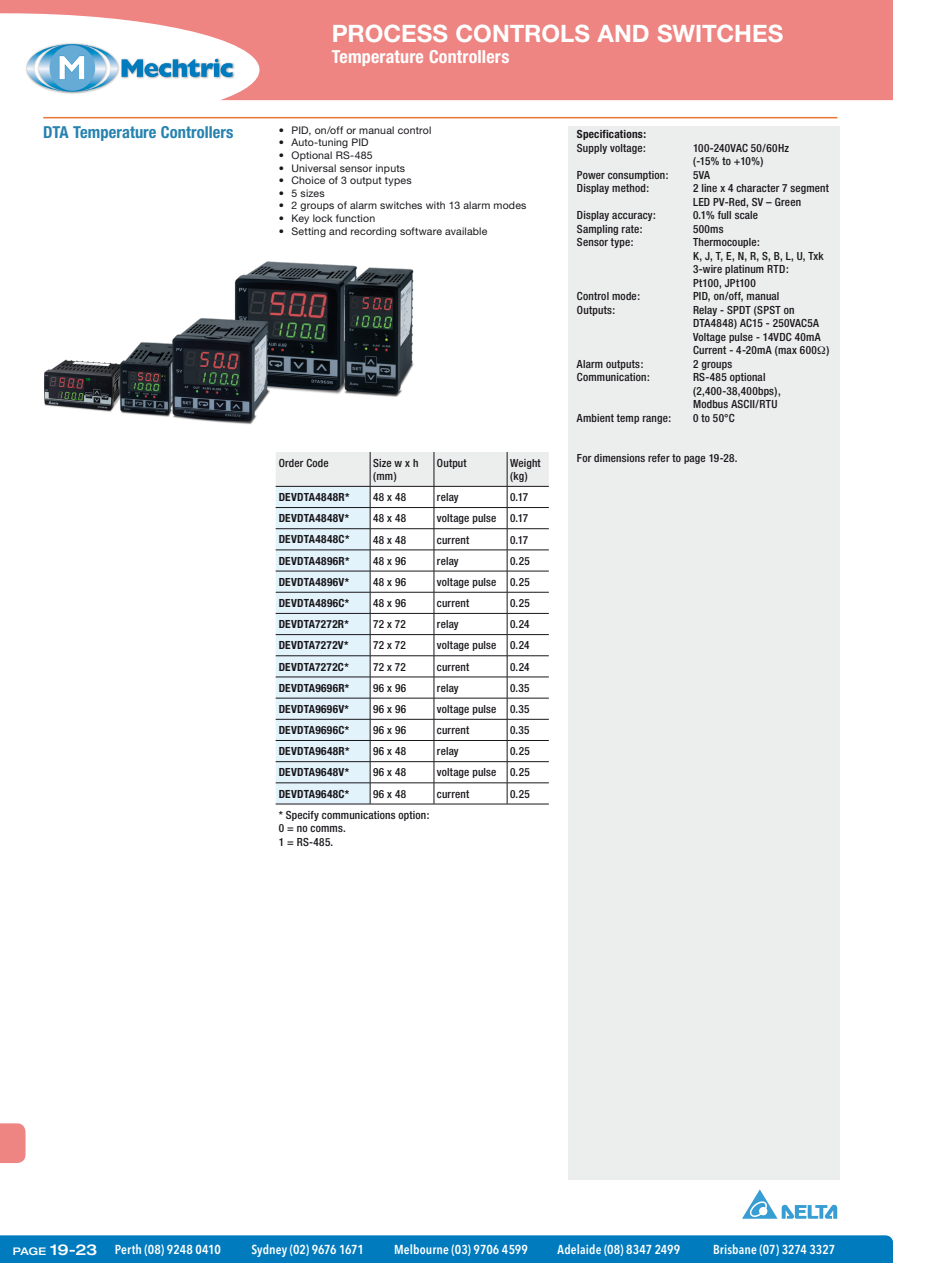
<style>
.page{position:relative;width:936px;height:1263px;background:#fff}
.page>*{position:absolute;margin:0;border:0;box-sizing:border-box;transform-origin:0 0}
.t1{font:700 24px "Helvetica Neue";color:#fff}
.t2{font:700 condensed 18px "Helvetica Neue";letter-spacing:.01em;color:#fff}
.t3{font:700 condensed 16.5px "Helvetica Neue";letter-spacing:.005em;color:#2682af}
.t4{font:500 expanded 15px "Helvetica Neue";color:#fff}
.t5{font:600 condensed 12.9px "Avenir Next LT Pro";letter-spacing:.01em;color:#fff}
.t6{font:500 condensed 11.25px/13.5px "Helvetica Neue";letter-spacing:.015em;color:#1a171c}
.t7{font:700 condensed 11.25px "Helvetica Neue";letter-spacing:.025em;color:#1a171c}
.t8{font:10.5px "Helvetica Neue";letter-spacing:.02em;color:#1a171c}
.s1{font-size:10.5px}
</style>
<div class="page">
<div style="left:0;top:1235px;width:893px;height:28px;background:#007bbe"></div>
<svg style="left:0;top:1123px;width:26px;height:40px"></svg>
<svg style="left:0;top:0;width:893px;height:100px;background:#ef928f"></svg>
<div style="left:25px;top:43px;width:210px;height:51px;background:#1a171c;opacity:.4"></div>
<svg style="left:27px;top:44px;width:205px;height:48px"></svg>
<hr style="left:43px;top:117px;width:794px;height:1px;background:#ec7536">
<svg style="left:742px;top:1189px;width:95px;height:30px"></svg>
<img style="left:44px;top:261px;width:370px;height:164px">
<div style="left:568px;top:126px;width:272px;height:1054px;background:#eceded"></div>
<hr style="left:276px;top:804px;width:94px;height:1px;background:#1a171c">
<hr style="left:370px;top:804px;width:64px;height:1px;background:#1a171c">
<hr style="left:434px;top:804px;width:73px;height:1px;background:#1a171c">
<svg style="left:276px;top:452px;width:273px;height:352px"></svg>
<hr style="left:507px;top:804px;width:42px;height:1px;background:#1a171c">
<h1 class="t1" style="left:332px;top:18px;width:453px">PROCESS CONTROLS AND SWITCHES</h1>
<h2 class="t2" style="left:332px;top:46px;width:179px">Temperature Controllers</h2>
<h3 class="t3" style="left:43px;top:122px;width:192px">DTA Temperature Controllers</h3>
<p class="t8" style="left:279px;top:124px;width:154px">• PID, on/off or manual control</p>
<p class="t8" style="left:279px;top:136px;width:91px">• Auto-tuning PID</p>
<p class="t8" style="left:279px;top:149px;width:95px">• Optional RS-485</p>
<p class="t8" style="left:279px;top:162px;width:128px">• Universal sensor inputs</p>
<p class="t8" style="left:279px;top:174px;width:134px">• Choice of 3 output types</p>
<p class="t8" style="left:279px;top:187px;width:47px">• 5 sizes</p>
<p class="t8" style="left:279px;top:199px;width:249px">• 2 groups of alarm switches with 13 alarm modes</p>
<p class="t8" style="left:279px;top:212px;width:98px">• Key lock function</p>
<p class="t8" style="left:279px;top:225px;width:210px">• Setting and recording software available</p>
<p class="t6" style="left:279px;top:456px;width:52px">Order Code</p>
<p class="t6" style="left:373px;top:456px;width:47px">Size w x h (mm)</p>
<p class="t6" style="left:437px;top:456px;width:31px">Output</p>
<p class="t6" style="left:510px;top:456px;width:32px">Weight (kg)</p>
<p class="t7" style="left:279px;top:490px;width:72px">DEVDTA4848R*</p>
<p class="t6" style="left:373px;top:490px;width:35px">48 x 48</p>
<p class="t6" style="left:437px;top:490px;width:23px">relay</p>
<p class="t6" style="left:510px;top:490px;width:20px">0.17</p>
<p class="t7" style="left:279px;top:511px;width:72px">DEVDTA4848V*</p>
<p class="t6" style="left:373px;top:511px;width:35px">48 x 48</p>
<p class="t6" style="left:437px;top:511px;width:93px">voltage pulse 0.17</p>
<p class="t7" style="left:279px;top:533px;width:72px">DEVDTA4848C*</p>
<p class="t6" style="left:373px;top:533px;width:35px">48 x 48</p>
<p class="t6" style="left:437px;top:533px;width:34px">current</p>
<p class="t6" style="left:510px;top:533px;width:20px">0.17</p>
<p class="t7" style="left:279px;top:554px;width:72px">DEVDTA4896R*</p>
<p class="t6" style="left:373px;top:554px;width:35px">48 x 96</p>
<p class="t6" style="left:437px;top:554px;width:23px">relay</p>
<p class="t6" style="left:510px;top:554px;width:21px">0.25</p>
<p class="t7" style="left:279px;top:575px;width:72px">DEVDTA4896V*</p>
<p class="t6" style="left:373px;top:575px;width:35px">48 x 96</p>
<p class="t6" style="left:437px;top:575px;width:94px">voltage pulse 0.25</p>
<p class="t7" style="left:279px;top:596px;width:72px">DEVDTA4896C*</p>
<p class="t6" style="left:373px;top:596px;width:35px">48 x 96</p>
<p class="t6" style="left:437px;top:596px;width:34px">current</p>
<p class="t6" style="left:510px;top:596px;width:21px">0.25</p>
<p class="t7" style="left:279px;top:617px;width:72px">DEVDTA7272R*</p>
<p class="t6" style="left:373px;top:617px;width:34px">72 x 72</p>
<p class="t6" style="left:437px;top:617px;width:23px">relay</p>
<p class="t6" style="left:510px;top:617px;width:21px">0.24</p>
<p class="t7" style="left:279px;top:638px;width:71px">DEVDTA7272V*</p>
<p class="t6" style="left:373px;top:638px;width:34px">72 x 72</p>
<p class="t6" style="left:437px;top:638px;width:94px">voltage pulse 0.24</p>
<p class="t7" style="left:279px;top:660px;width:72px">DEVDTA7272C*</p>
<p class="t6" style="left:373px;top:660px;width:34px">72 x 72</p>
<p class="t6" style="left:437px;top:660px;width:34px">current</p>
<p class="t6" style="left:510px;top:660px;width:21px">0.24</p>
<p class="t7" style="left:279px;top:681px;width:72px">DEVDTA9696R*</p>
<p class="t6" style="left:373px;top:681px;width:35px">96 x 96</p>
<p class="t6" style="left:437px;top:681px;width:23px">relay</p>
<p class="t6" style="left:510px;top:681px;width:21px">0.35</p>
<p class="t7" style="left:279px;top:702px;width:72px">DEVDTA9696V*</p>
<p class="t6" style="left:373px;top:702px;width:35px">96 x 96</p>
<p class="t6" style="left:437px;top:702px;width:94px">voltage pulse 0.35</p>
<p class="t7" style="left:279px;top:723px;width:72px">DEVDTA9696C*</p>
<p class="t6" style="left:373px;top:723px;width:35px">96 x 96</p>
<p class="t6" style="left:437px;top:723px;width:34px">current</p>
<p class="t6" style="left:510px;top:723px;width:21px">0.35</p>
<p class="t7" style="left:279px;top:744px;width:72px">DEVDTA9648R*</p>
<p class="t6" style="left:373px;top:744px;width:35px">96 x 48</p>
<p class="t6" style="left:437px;top:744px;width:23px">relay</p>
<p class="t6" style="left:510px;top:744px;width:21px">0.25</p>
<p class="t7" style="left:279px;top:765px;width:72px">DEVDTA9648V*</p>
<p class="t6" style="left:373px;top:765px;width:35px">96 x 48</p>
<p class="t6" style="left:437px;top:765px;width:94px">voltage pulse 0.25</p>
<p class="t7" style="left:279px;top:787px;width:72px">DEVDTA9648C*</p>
<p class="t6" style="left:373px;top:787px;width:35px">96 x 48</p>
<p class="t6" style="left:437px;top:787px;width:34px">current</p>
<p class="t6" style="left:510px;top:787px;width:21px">0.25</p>
<p class="t6" style="left:279px;top:808px;width:152px">* Specify communications option:<br>0 = no comms.<br>1 = RS-485.</p>
<p class="t7" style="left:577px;top:128px;width:71px">Specifications:</p>
<p class="t6" style="left:577px;top:141px;width:70px">Supply voltage:</p>
<p class="t6" style="left:693px;top:141px;width:97px">100-240VAC 50/60Hz (-15% to +10%)</p>
<p class="t6" style="left:577px;top:168px;width:93px">Power consumption:</p>
<p class="t6" style="left:693px;top:168px;width:18px">5VA</p>
<p class="t6" style="left:577px;top:182px;width:74px">Display method:</p>
<p class="t6" style="left:693px;top:182px;width:137px">2 line x 4 character 7 segment<br>LED PV-Red, SV – Green</p>
<p class="t6" style="left:577px;top:209px;width:80px">Display accuracy:</p>
<p class="t6" style="left:693px;top:209px;width:66px">0.1% full scale</p>
<p class="t6" style="left:577px;top:222px;width:67px">Sampling rate:</p>
<p class="t6" style="left:693px;top:222px;width:32px">500ms</p>
<p class="t6" style="left:577px;top:236px;width:58px">Sensor type:</p>
<p class="t6" style="left:693px;top:236px;width:132px">Thermocouple:<br>K, J, T, E, N, R, S, B, L, U, Txk<br>3-wire platinum RTD:<br>Pt100, JPt100</p>
<p class="t6" style="left:577px;top:290px;width:65px">Control mode:</p>
<p class="t6" style="left:693px;top:290px;width:88px">PID, on/off, manual</p>
<p class="t6" style="left:577px;top:303px;width:40px">Outputs:</p>
<p class="t6" style="left:693px;top:303px;width:138px">Relay - SPDT (SPST on<br>DTA4848) AC15 - 250VAC5A<br>Voltage pulse - 14VDC 40mA<br>Current - 4-20mA (max 600 )</p>
<p class="t6" style="left:577px;top:357px;width:68px">Alarm outputs:</p>
<p class="t6" style="left:693px;top:357px;width:41px">2 groups</p>
<p class="t6" style="left:577px;top:371px;width:74px">Communication:</p>
<p class="t6" style="left:693px;top:371px;width:89px">RS-485 optional (2,400-38,400bps),<br>Modbus ASCII/RTU</p>
<p class="t6" style="left:577px;top:411px;width:96px">Ambient temp range:</p>
<p class="t6" style="left:693px;top:411px;width:43px">0 to 50°C</p>
<p class="t6" style="left:577px;top:452px;width:162px">For dimensions refer to page 19-28.</p>
<h3 class="t4" style="left:13px;top:1240px;width:86px"><span class="s1">PAGE</span> 19-23</h3>
<p class="t5" style="left:115px;top:1242px;width:107px">Perth (08) 9248 0410</p>
<p class="t5" style="left:251px;top:1242px;width:114px">Sydney (02) 9676 1671</p>
<p class="t5" style="left:394px;top:1242px;width:135px">Melbourne (03) 9706 4599</p>
<p class="t5" style="left:557px;top:1242px;width:124px">Adelaide (08) 8347 2499</p>
<p class="t5" style="left:713px;top:1242px;width:124px">Brisbane (07) 3274 3327</p>
</div>
